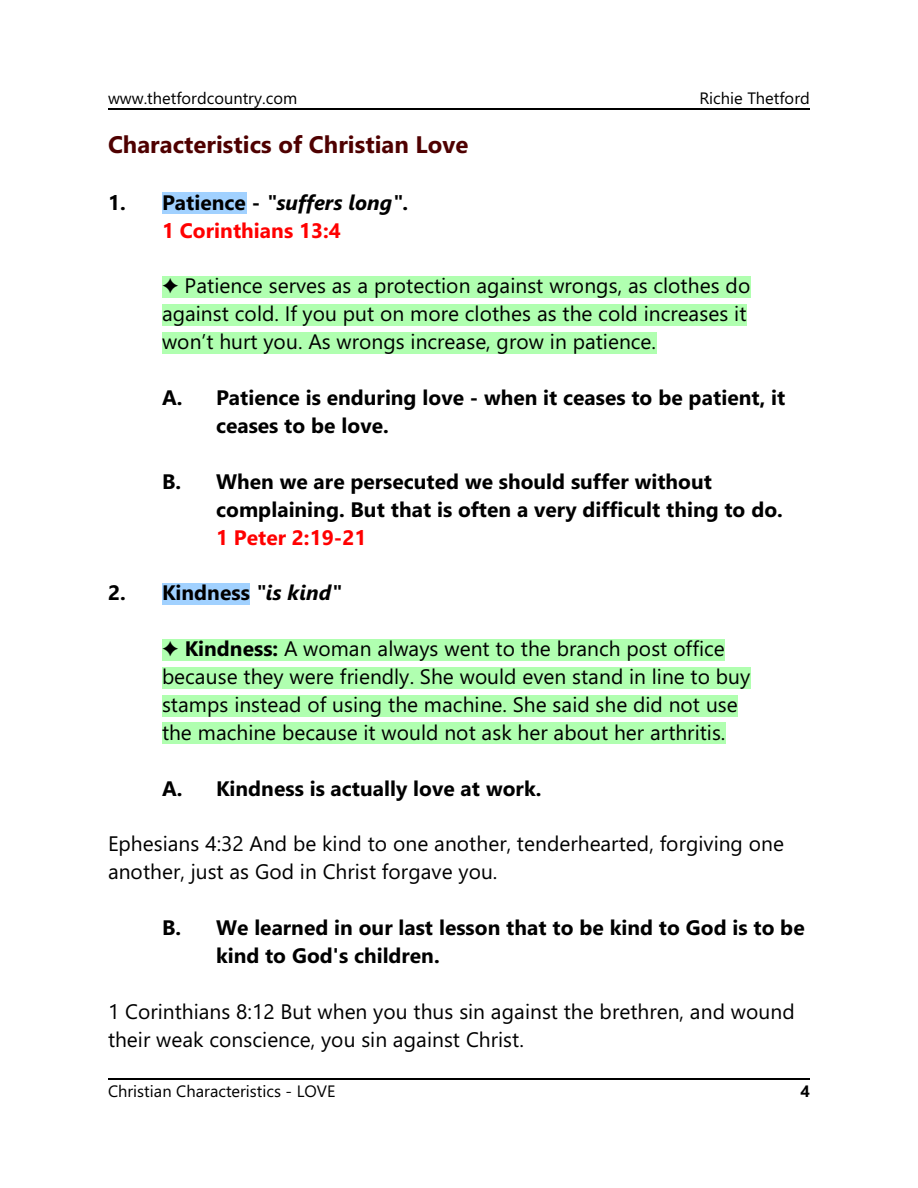
<style>
.page{position:relative;width:918px;height:1188px;background:#fff}
.page>*{position:absolute;margin:0;border:0;box-sizing:border-box;transform-origin:0 0}
.t1{font:700 24px "Segoe UI";color:#4f0000}
.t2{font:21px/27.9px "Segoe UI";color:#000}
.t3{font:700 21px/27.9px "Segoe UI";color:#000}
.t4{font:700 21px/27.9px "Segoe UI";color:#f00}
.t5{font:16.5px "Segoe UI";color:#000}
.t6{font:700 16.5px "Segoe UI";color:#000}
.s1{color:#000}
.s2{font-style:italic;color:#000}
.s3{font-style:italic}
.s4{font-weight:700}
</style>
<div class="page">
<hr style="left:108px;top:108px;width:702px;height:2px;background:#000">
<div style="left:162px;top:193px;width:84px;height:21px;background:#a1d1ff"></div>
<div style="left:162px;top:276px;width:17px;height:22px;background:#b0ffb0"></div>
<div style="left:179px;top:276px;width:571px;height:22px;background:#b0ffb0"></div>
<div style="left:162px;top:304px;width:585px;height:21px;background:#b0ffb0"></div>
<div style="left:162px;top:332px;width:494px;height:21px;background:#b0ffb0"></div>
<div style="left:162px;top:583px;width:88px;height:21px;background:#a1d1ff"></div>
<div style="left:162px;top:639px;width:17px;height:21px;background:#b0ffb0"></div>
<div style="left:179px;top:639px;width:105px;height:21px;background:#b0ffb0"></div>
<div style="left:284px;top:639px;width:441px;height:21px;background:#b0ffb0"></div>
<div style="left:162px;top:667px;width:589px;height:21px;background:#b0ffb0"></div>
<div style="left:162px;top:695px;width:576px;height:21px;background:#b0ffb0"></div>
<div style="left:162px;top:723px;width:564px;height:21px;background:#b0ffb0"></div>
<hr style="left:108px;top:1078px;width:702px;height:1px;background:#000">
<p class="t5" style="left:108px;top:92px;width:191px">www.thetfordcountry.com</p>
<p class="t5" style="left:699px;top:92px;width:112px">Richie Thetford</p>
<p class="t1" style="left:108px;top:136px;width:362px">Characteristics of Christian Love</p>
<p class="t4" style="left:162px;top:190px;width:248px;text-indent:-54px"><span class="s1">1. Patience -</span> <span class="s2">"suffers long"</span><span class="s1">.<br></span>1 Corinthians 13:4</p>
<p class="t2" style="left:162px;top:274px;width:590px;text-indent:22px">Patience serves as a protection against wrongs, as clothes do against cold. If you put on more clothes as the cold increases it won’t hurt you. As wrongs increase, grow in patience.</p>
<p class="t3" style="left:216px;top:386px;width:571px;text-indent:-54px">A. Patience is enduring love - when it ceases to be patient, it ceases to be love.</p>
<p class="t3" style="left:216px;top:469px;width:569px;text-indent:-54px">B. When we are persecuted we should suffer without complaining. But that is often a very difficult thing to do.</p>
<p class="t4" style="left:216px;top:525px;width:152px">1 Peter 2:19-21</p>
<p class="t3" style="left:108px;top:581px;width:235px">2. Kindness <span class="s3">"is kind"</span></p>
<p class="t2" style="left:162px;top:637px;width:590px;text-indent:23px"><span class="s4">Kindness:</span> A woman always went to the branch post office because they were friendly. She would even stand in line to buy stamps instead of using the machine. She said she did not use the machine because it would not ask her about her arthritis.</p>
<p class="t3" style="left:162px;top:776px;width:381px">A. Kindness is actually love at work.</p>
<p class="t2" style="left:108px;top:832px;width:678px">Ephesians 4:32 And be kind to one another, tenderhearted, forgiving one another, just as God in Christ forgave you.</p>
<p class="t3" style="left:216px;top:916px;width:590px;text-indent:-54px">B. We learned in our last lesson that to be kind to God is to be kind to God's children.</p>
<p class="t2" style="left:108px;top:999px;width:688px">1 Corinthians 8:12 But when you thus sin against the brethren, and wound their weak conscience, you sin against Christ.</p>
<p class="t5" style="left:108px;top:1085px;width:229px">Christian Characteristics - LOVE</p>
<p class="t6" style="left:800px;top:1085px;width:11px">4</p>
</div>
